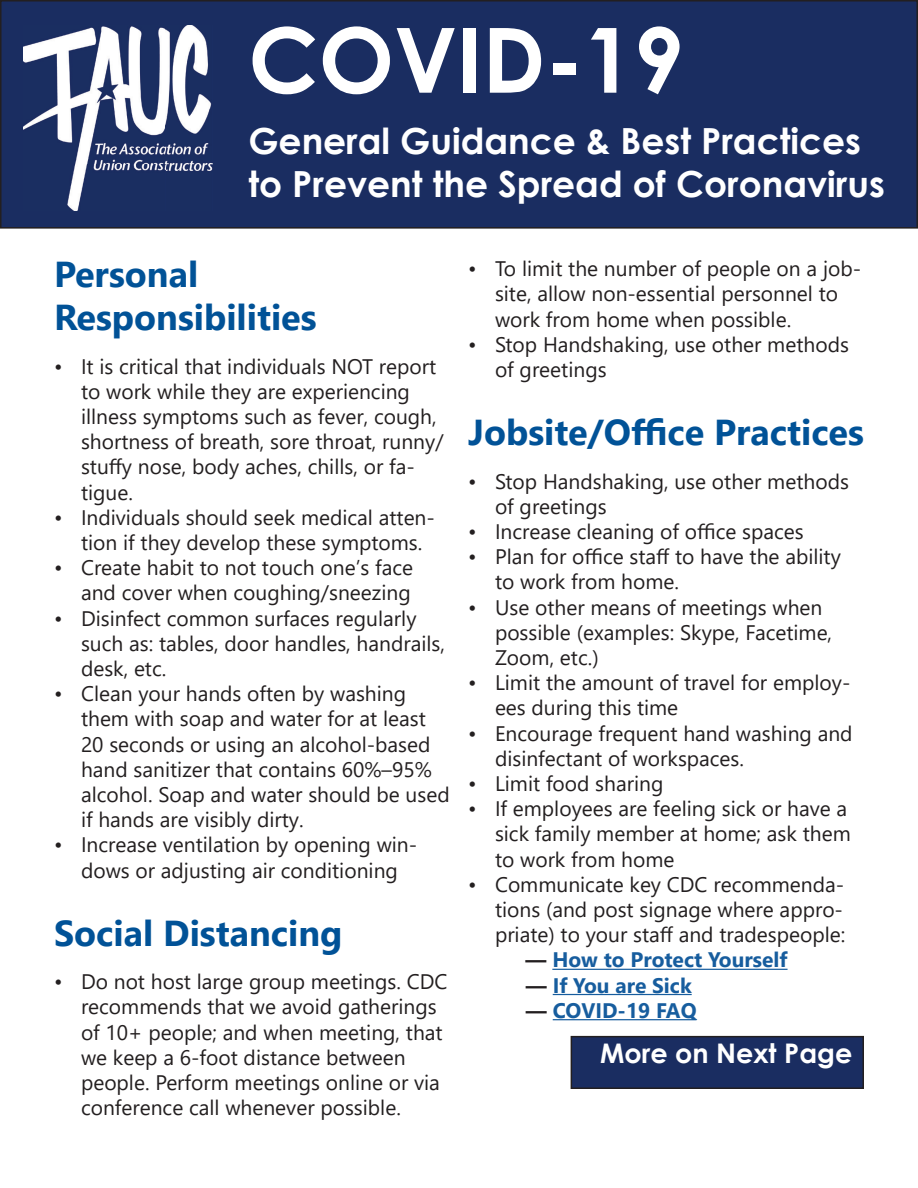
<style>
.page{position:relative;width:918px;height:1188px;background:#fff}
.page>*{position:absolute;margin:0;border:0;box-sizing:border-box;transform-origin:0 0}
.t1{font:700 90px "Century Gothic";color:#fff}
.t2{font:700 36px/43.2px "Segoe UI";color:#015297}
.t3{font:700 36px/43.2px "Century Gothic";color:#fff}
.t4{font:700 27px "Century Gothic";color:#fff}
.t5{font:21px/25.2px "Segoe UI";color:#231f20}
.t6{font:700 21px "Segoe UI";color:#175d9e}
.s1{color:#231f20}
</style>
<div class="page">
<div style="left:1px;top:1px;width:916px;height:227px;background:#1a2d61"></div>
<div style="left:0;top:0;width:918px;height:229px;border:2px solid #231f20"></div>
<img style="left:23px;top:25px;width:189px;height:186px">
<hr style="left:552px;top:969px;width:236px;height:1px;background:#175d9e">
<hr style="left:553px;top:994px;width:139px;height:1px;background:#175d9e">
<hr style="left:553px;top:1019px;width:144px;height:1px;background:#175d9e">
<div style="left:571px;top:1037px;width:292px;height:51px;background:#1a2d61"></div>
<div style="left:571px;top:1036px;width:293px;height:53px;border:2px solid #231f20"></div>
<h1 class="t1" style="left:248px;top:-8px;width:437px">COVID-19</h1>
<h2 class="t3" style="left:248px;top:118px;width:638px">General Guidance &amp; Best Practices to Prevent the Spread of Coronavirus</h2>
<h2 class="t2" style="left:54px;top:250px;width:264px">Personal<br>Responsibilities</h2>
<p class="t5" style="left:81px;top:352px;width:364px;text-indent:-27px">• It is critical that individuals NOT report to work while they are experiencing illness symptoms such as fever, cough, shortness of breath, sore throat, runny/ stuffy nose, body aches, chills, or fa&shy;tigue.</p>
<p class="t5" style="left:81px;top:503px;width:355px;text-indent:-27px">• Individuals should seek medical atten&shy;tion if they develop these symptoms.</p>
<p class="t5" style="left:54px;top:553px;width:361px;text-align:right">• Create habit to not touch one’s face and cover when coughing/sneezing</p>
<p class="t5" style="left:81px;top:604px;width:366px;text-indent:-27px">• Disinfect common surfaces regularly such as: tables, door handles, handrails, desk, etc.</p>
<p class="t5" style="left:81px;top:679px;width:370px;text-indent:-27px">• Clean your hands often by washing them with soap and water for at least 20 seconds or using an alcohol-based hand sanitizer that contains 60%–95% alcohol. Soap and water should be used if hands are visibly dirty.</p>
<p class="t5" style="left:54px;top:830px;width:365px;text-align:center">• Increase ventilation by opening win&shy;dows or adjusting air conditioning</p>
<h2 class="t2" style="left:54px;top:909px;width:290px">Social Distancing</h2>
<p class="t5" style="left:81px;top:967px;width:368px;text-indent:-27px">• Do not host large group meetings. CDC recommends that we avoid gatherings of 10+ people; and when meeting, that we keep a 6-foot distance between people. Perform meetings online or via conference call whenever possible.</p>
<p class="t5" style="left:495px;top:254px;width:368px;text-indent:-27px">• To limit the number of people on a job&shy;site, allow non-essential personnel to work from home when possible.</p>
<p class="t5" style="left:495px;top:330px;width:355px;text-indent:-27px">• Stop Handshaking, use other methods of greetings</p>
<h2 class="t2" style="left:468px;top:408px;width:397px">Jobsite/Office Practices</h2>
<p class="t5" style="left:495px;top:467px;width:355px;text-indent:-27px">• Stop Handshaking, use other methods of greetings</p>
<p class="t5" style="left:468px;top:517px;width:337px">• Increase cleaning of office spaces</p>
<p class="t5" style="left:495px;top:542px;width:347px;text-indent:-27px">• Plan for office staff to have the ability to work from home.</p>
<p class="t5" style="left:495px;top:593px;width:339px;text-indent:-27px">• Use other means of meetings when possible (examples: Skype, Facetime,<br>Zoom, etc.)</p>
<p class="t5" style="left:495px;top:668px;width:357px;text-indent:-27px">• Limit the amount of travel for employ&shy;ees during this time</p>
<p class="t5" style="left:495px;top:719px;width:359px;text-indent:-27px">• Encourage frequent hand washing and disinfectant of workspaces.</p>
<p class="t5" style="left:468px;top:769px;width:197px">• Limit food sharing</p>
<p class="t5" style="left:495px;top:794px;width:357px;text-indent:-27px">• If employees are feeling sick or have a sick family member at home; ask them to work from home</p>
<p class="t5" style="left:495px;top:870px;width:352px;text-align:justify;text-indent:-27px">• Communicate key CDC recommenda&shy;tions (and post signage where appro&shy;priate) to your staff and tradespeople:</p>
<p class="t6" style="left:526px;top:940px;width:263px"><span class="s1">—</span> How to Protect Yourself</p>
<p class="t6" style="left:526px;top:965px;width:167px"><span class="s1">—</span> If You are Sick</p>
<p class="t6" style="left:526px;top:991px;width:172px"><span class="s1">—</span> COVID-19 FAQ</p>
<p class="t4" style="left:600px;top:1033px;width:254px">More on Next Page</p>
</div>
